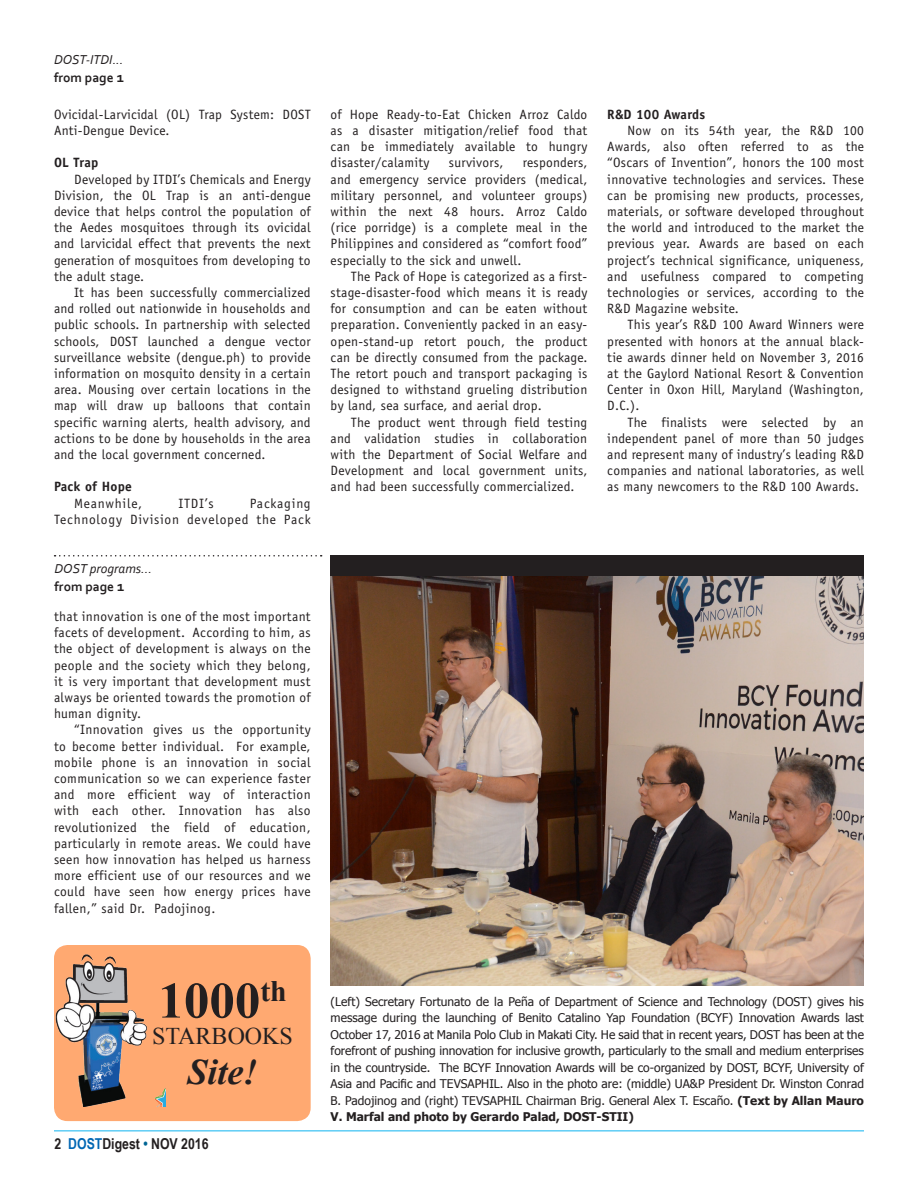
<style>
.page{position:relative;width:918px;height:1188px;background:#fff}
.page>*{position:absolute;margin:0;border:0;box-sizing:border-box;transform-origin:0 0}
.t1{font:700 51px "Times New Roman";color:#231f20}
.t2{font:italic 700 36px "Times New Roman";color:#231f20}
.t3{font:24px "Times New Roman";color:#231f20}
.t4{font:700 15px "Arial Narrow";color:#231f20}
.Digest_BODYTEXT{font:13.5px/16.2px "Officina Sans";letter-spacing:.02em;color:#231f20;text-align:justify}
.Digest_BODYTEXT-2{font:13.5px/16.2px "Officina Sans";letter-spacing:.06em;color:#231f20;text-align:right}
.Digest_Subhead{font:700 13.5px "Officina Sans";letter-spacing:.02em;color:#231f20}
.t5{font:italic 13.5px "Corbel";color:#231f20}
.t6{font:700 13.5px "Corbel";color:#231f20}
.Digest_CAPTION{font:12px/16.5px "Tahoma";color:#231f20;text-align:justify}
.s1{font-size:15px}
.s2{color:#0167b4}
.s3{color:#006594}
.s4{font-weight:700}
</style>
<div class="page">
<hr style="left:54px;top:1130px;width:810px;height:2px;background:#5fcdf5">
<div style="left:331px;top:556px;width:533px;height:429px;background:#231f20"></div>
<img style="left:331px;top:576px;width:533px;height:409px">
<div style="left:54px;top:945px;width:257px;height:176px;background:#ffa971;border-radius:14px"></div>
<img style="left:54px;top:946px;width:112px;height:160px">
<svg style="left:55px;top:555px;width:267px;height:2px"></svg>
<p class="t5" style="left:54px;top:51px;width:71px">DOST-ITDI...</p>
<p class="t6" style="left:54px;top:69px;width:72px">from page <span class="s1">1</span></p>
<p class="Digest_BODYTEXT" style="left:54px;top:106px;width:258px">Ovicidal-Larvicidal (OL) Trap System: DOST<br>Anti-Dengue Device.</p>
<p class="Digest_Subhead" style="left:54px;top:154px;width:46px">OL Trap</p>
<p class="Digest_BODYTEXT" style="left:54px;top:171px;width:258px;text-indent:20px">Developed by ITDI’s Chemicals and Energy Division, the OL Trap is an anti-dengue device that helps control the population of the Aedes mosquitoes through its ovicidal and larvicidal effect that prevents the next generation of mosquitoes from developing to the adult stage.</p>
<p class="Digest_BODYTEXT" style="left:54px;top:284px;width:258px;text-indent:20px">It has been successfully commercialized and rolled out nationwide in households and public schools. In partnership with selected schools, DOST launched a dengue vector surveillance website (dengue.ph) to provide information on mosquito density in a certain area. Mousing over certain locations in the map will draw up balloons that contain specific warning alerts, health advisory, and actions to be done by households in the area and the local government concerned.</p>
<p class="Digest_Subhead" style="left:54px;top:478px;width:80px">Pack of Hope</p>
<p class="Digest_BODYTEXT-2" style="left:74px;top:495px;width:69px">Meanwhile,</p>
<p class="Digest_BODYTEXT" style="left:178px;top:495px;width:37px">ITDI’s</p>
<p class="Digest_BODYTEXT-2" style="left:54px;top:495px;width:258px">Packaging<br>Technology Division developed the Pack</p>
<p class="t5" style="left:55px;top:560px;width:99px">DOST programs...</p>
<p class="t6" style="left:55px;top:578px;width:72px">from page <span class="s1">1</span></p>
<p class="Digest_BODYTEXT" style="left:54px;top:608px;width:258px">that innovation is one of the most important facets of development. According to him, as the object of development is always on the people and the society which they belong, it is very important that development must always be oriented towards the promotion of human dignity.</p>
<p class="Digest_BODYTEXT" style="left:54px;top:722px;width:258px;text-indent:20px">“Innovation gives us the opportunity to become better individual. For example, mobile phone is an innovation in social communication so we can experience faster and more efficient way of interaction with each other. Innovation has also revolutionized the field of education, particularly in remote areas. We could have seen how innovation has helped us harness more efficient use of our resources and we could have seen how energy prices have fallen,” said Dr. Padojinog.</p>
<p class="Digest_BODYTEXT" style="left:331px;top:106px;width:258px">of Hope Ready-to-Eat Chicken Arroz Caldo as a disaster mitigation/relief food that can be immediately available to hungry disaster/calamity</p>
<p class="Digest_BODYTEXT" style="left:331px;top:155px;width:258px;text-indent:192px">responders, and emergency service providers (medical, military personnel, and volunteer groups) within the next 48 hours. Arroz Caldo (rice porridge) is a complete meal in the Philippines and considered as “comfort food” especially to the sick and unwell.</p>
<p class="Digest_BODYTEXT" style="left:331px;top:268px;width:258px;text-indent:20px">The Pack of Hope is categorized as a first&shy;stage-disaster-food which means it is ready for consumption and can be eaten without preparation. Conveniently packed in an easy&shy;open-stand-up retort pouch, the product can be directly consumed from the package.<br>The retort pouch and transport packaging is designed to withstand grueling distribution by land, sea surface, and aerial drop.</p>
<p class="Digest_BODYTEXT" style="left:331px;top:414px;width:258px;text-indent:20px">The product went through field testing and validation studies in collaboration with the Department of Social Welfare and Development and local government units, and had been successfully commercialized.</p>
<p class="Digest_BODYTEXT" style="left:449px;top:155px;width:56px">survivors,</p>
<p class="Digest_Subhead" style="left:607px;top:106px;width:99px">R&amp;D 100 Awards</p>
<p class="Digest_BODYTEXT" style="left:607px;top:122px;width:258px;text-indent:20px">Now on its 54th year, the R&amp;D 100<br>Awards, also often referred to as the “Oscars of Invention”, honors the 100 most innovative technologies and services. These can be promising new products, processes, materials, or software developed throughout the world and introduced to the market the previous year. Awards are based on each project’s technical significance, uniqueness, and usefulness compared to competing technologies or services, according to the R&amp;D Magazine website.</p>
<p class="Digest_BODYTEXT" style="left:607px;top:317px;width:258px;text-indent:20px">This year’s R&amp;D 100 Award Winners were presented with honors at the annual black&shy;tie awards dinner held on November 3, 2016 at the Gaylord National Resort &amp; Convention Center in Oxon Hill, Maryland (Washington, D.C.).</p>
<p class="Digest_BODYTEXT" style="left:607px;top:414px;width:258px;text-indent:20px">The finalists were selected by an independent panel of more than 50 judges and represent many of industry’s leading R&amp;D companies and national laboratories, as well as many newcomers to the R&amp;D 100 Awards.</p>
<p class="t1" style="left:158px;top:965px;width:130px">1000<sup>th</sup></p>
<p class="t3" style="left:152px;top:1020px;width:142px">STARBOOKS</p>
<p class="t2" style="left:188px;top:1046px;width:72px">Site!</p>
<p class="t4" style="left:55px;top:1133px;width:156px">2 <span class="s2">DOST</span>Digest <span class="s3">•</span> NOV 2016</p>
<p class="Digest_CAPTION" style="left:331px;top:992px;width:535px">(Left) Secretary Fortunato de la Peña of Department of Science and Technology (DOST) gives his message during the launching of Benito Catalino Yap Foundation (BCYF) Innovation Awards last October 17, 2016 at Manila Polo Club in Makati City. He said that in recent years, DOST has been at the forefront of pushing innovation for inclusive growth, particularly to the small and medium enterprises in the countryside. The BCYF Innovation Awards will be co-organized by DOST, BCYF, University of Asia and Pacific and TEVSAPHIL. Also in the photo are: (middle) UA&amp;P President Dr. Winston Conrad B. Padojinog and (right) TEVSAPHIL Chairman Brig. General Alex T. Escaño. <span class="s4">(Text by Allan Mauro V. Marfal and photo by Gerardo Palad, DOST-STII)</span></p>
</div>
